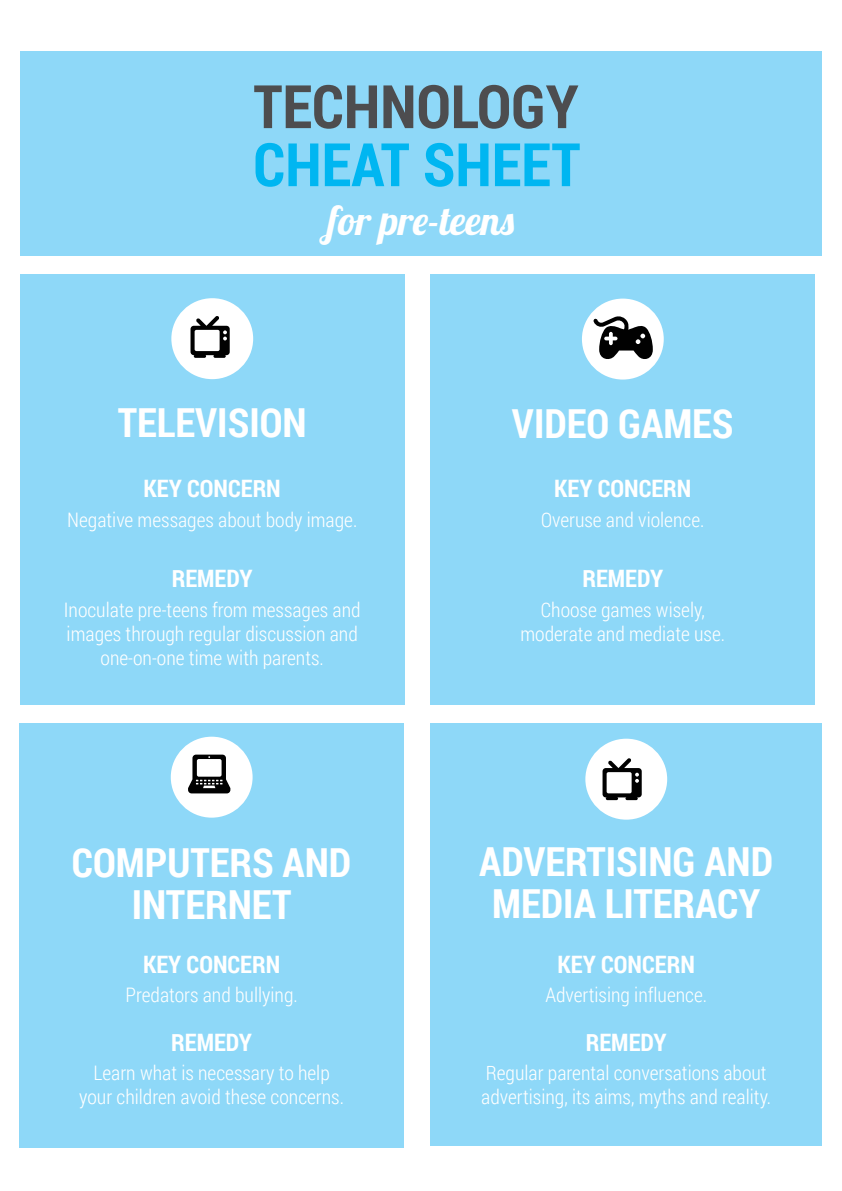
<style>
.page{position:relative;width:842px;height:1191px;background:#fff}
.page>*{position:absolute;margin:0;border:0;box-sizing:border-box;transform-origin:0 0}
.t1{font:700 60px "Roboto Condensed";color:#4d4d4f}
.t2{font:700 60px "Roboto Condensed";color:#00b6f1}
.t3{font:700 40px/42px "Roboto Condensed";color:#fff;text-align:center}
.t4{font:40px "Lobster 1.4";color:#fff}
.t5{font:700 24px "Roboto Condensed";color:#fff}
.t6{font:300 20px/24px "Roboto Condensed";color:#fff;text-align:center}
</style>
<div class="page">
<div style="left:20px;top:52px;width:802px;height:204px;background:#8ed8f8"></div>
<div style="left:20px;top:274px;width:384px;height:430px;background:#8ed8f8"></div>
<div style="left:431px;top:274px;width:384px;height:431px;background:#8ed8f8"></div>
<div style="left:20px;top:723px;width:384px;height:424px;background:#8ed8f8"></div>
<div style="left:431px;top:723px;width:391px;height:422px;background:#8ed8f8"></div>
<div style="left:171px;top:736px;width:82px;height:81px;background:#fff;border-radius:50%"></div>
<div style="left:171px;top:298px;width:82px;height:81px;background:#fff;border-radius:50%"></div>
<div style="left:582px;top:298px;width:82px;height:81px;background:#fff;border-radius:50%"></div>
<div style="left:585px;top:738px;width:82px;height:81px;background:#fff;border-radius:50%"></div>
<svg style="left:191px;top:316px;width:39px;height:39px"></svg>
<svg style="left:194px;top:354px;width:12px;height:4px"></svg>
<svg style="left:213px;top:354px;width:13px;height:4px"></svg>
<svg style="left:602px;top:758px;width:40px;height:42px"></svg>
<svg style="left:188px;top:754px;width:42px;height:39px"></svg>
<svg style="left:593px;top:316px;width:60px;height:43px"></svg>
<h1 class="t1" style="left:253px;top:64px;width:327px">TECHNOLOGY</h1>
<h1 class="t2" style="left:253px;top:122px;width:329px">CHEAT SHEET</h1>
<h2 class="t4" style="left:328px;top:195px;width:188px">for pre-teens</h2>
<h2 class="t3" style="left:118px;top:400px;width:191px">TELEVISION</h2>
<h2 class="t3" style="left:512px;top:401px;width:223px">VIDEO GAMES</h2>
<p class="t5" style="left:144px;top:472px;width:139px">KEY CONCERN</p>
<p class="t6" style="left:67px;top:507px;width:292px">Negative messages about body image.</p>
<p class="t5" style="left:172px;top:562px;width:82px">REMEDY</p>
<p class="t6" style="left:64px;top:597px;width:298px">Inoculate pre-teens from messages and images through regular discussion and one-on-one time with parents.</p>
<p class="t5" style="left:554px;top:472px;width:139px">KEY CONCERN</p>
<p class="t6" style="left:541px;top:507px;width:165px">Overuse and violence.</p>
<p class="t5" style="left:582px;top:562px;width:82px">REMEDY</p>
<p class="t6" style="left:520px;top:597px;width:206px">Choose games wisely, moderate and mediate use.</p>
<h2 class="t3" style="left:72px;top:840px;width:281px">COMPUTERS AND<br>INTERNET</h2>
<h2 class="t3" style="left:479px;top:839px;width:295px">ADVERTISING AND<br>MEDIA LITERACY</h2>
<p class="t5" style="left:143px;top:947px;width:139px">KEY CONCERN</p>
<p class="t6" style="left:126px;top:982px;width:174px">Predators and bullying.</p>
<p class="t5" style="left:558px;top:947px;width:139px">KEY CONCERN</p>
<p class="t6" style="left:545px;top:982px;width:163px">Advertising influence.</p>
<p class="t5" style="left:171px;top:1025px;width:82px">REMEDY</p>
<p class="t6" style="left:79px;top:1060px;width:266px">Learn what is necessary to help your children avoid these concerns.</p>
<p class="t5" style="left:586px;top:1025px;width:82px">REMEDY</p>
<p class="t6" style="left:481px;top:1060px;width:291px;text-align:left">Regular parental conversations about advertising, its aims, myths and reality.</p>
</div>
